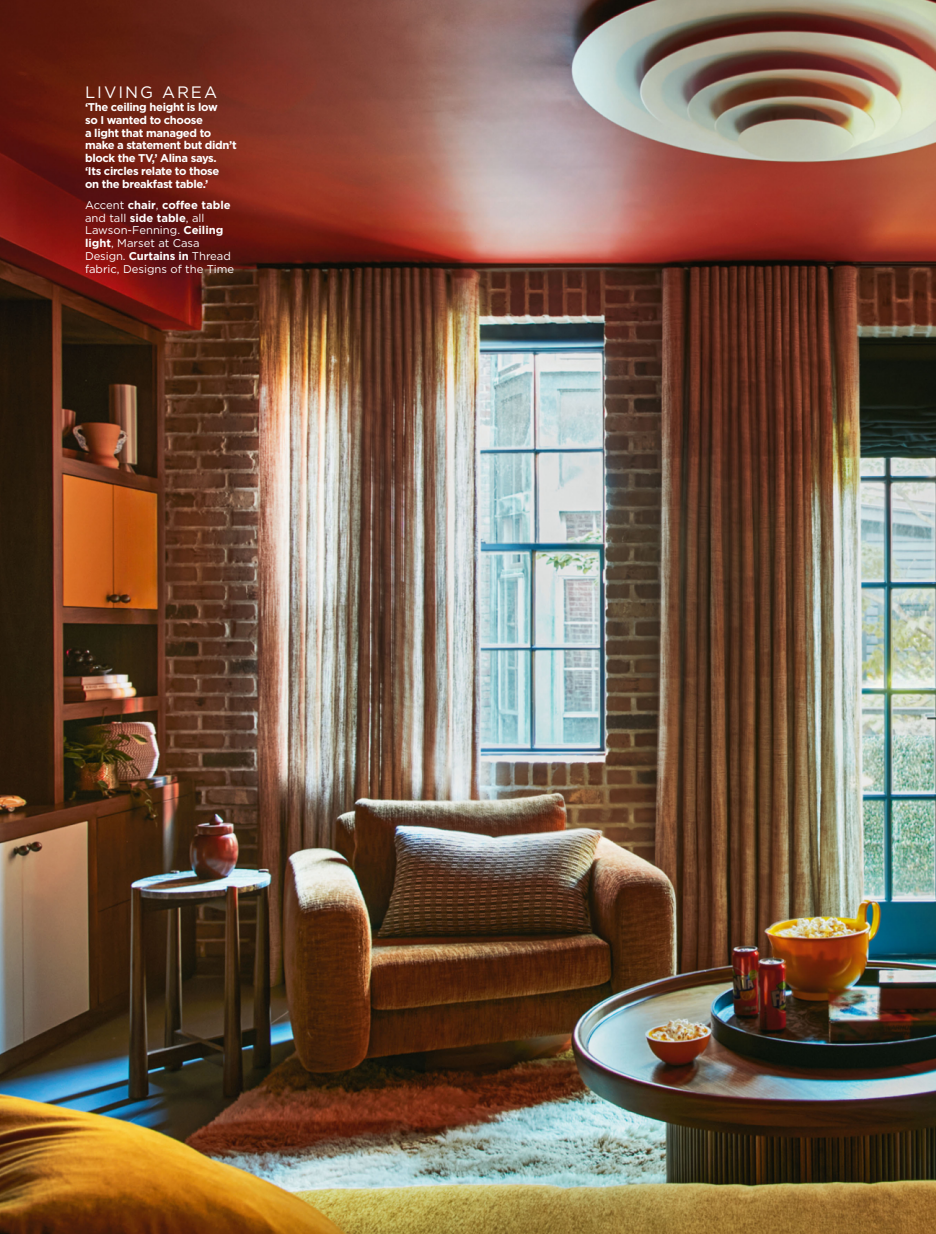
<style>
.page{position:relative;width:936px;height:1234px;background:#fff}
.page>*{position:absolute;margin:0;border:0;box-sizing:border-box;transform-origin:0 0}
.t1{font:16.5px "Gotham";letter-spacing:.12em;color:#fff}
.t2{font:700 11.25px/12.8px "Gotham";letter-spacing:-.03em;color:#fff}
.t3{font:11.25px/12.8px "Gotham";color:#fff}
.s1{font-weight:700}
</style>
<div class="page">
<img style="left:0;top:0;width:935px;height:1233px">
<h1 class="t1" style="left:85px;top:82px;width:133px">LIVING AREA</h1>
<p class="t2" style="left:85px;top:101px;width:153px">‘The ceiling height is low<br>so I wanted to choose<br>a light that managed to make a statement but didn’t block the TV,’ Alina says.<br>‘Its circles relate to those<br>on the breakfast table.’</p>
<p class="t3" style="left:85px;top:198px;width:150px">Accent <span class="s1">chair</span>, <span class="s1">coffee table </span>and tall <span class="s1">side table</span>, all<br>Lawson-Fenning. <span class="s1">Ceiling light</span>, Marset at Casa<br>Design. <span class="s1">Curtains in</span> Thread fabric, Designs of the Time</p>
</div>
